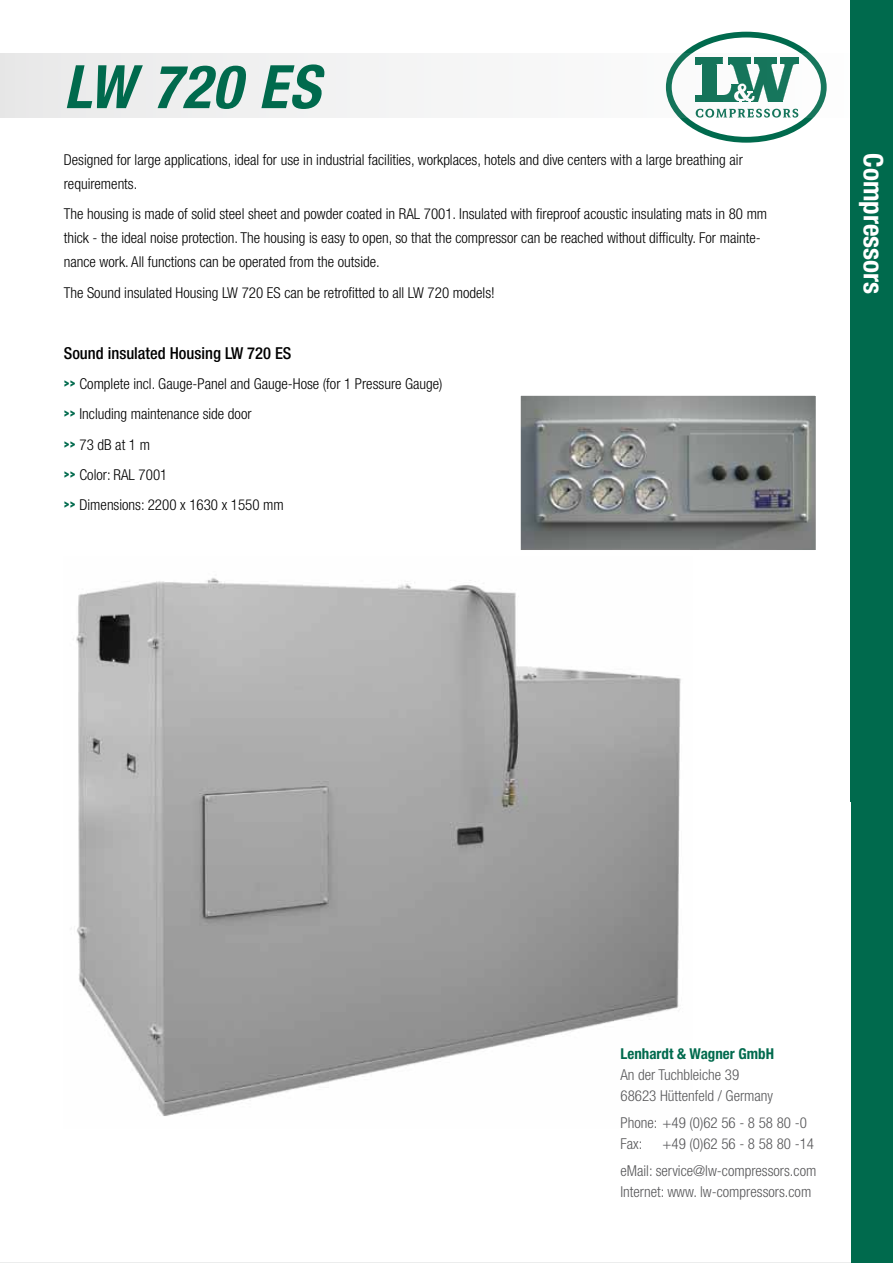
<style>
.page{position:relative;width:893px;height:1263px;background:#fff}
.page>*{position:absolute;margin:0;border:0;box-sizing:border-box;transform-origin:0 0}
.t1{font:italic 700 condensed 60px "Helvetica Neue";letter-spacing:.025em;color:#006a4d}
.t2{font:700 condensed 27px "Helvetica Neue";color:#fff}
.t3{font:500 condensed 16.5px "Helvetica Neue";color:#000}
.t4{font:300 condensed 15px/30.3px "Helvetica Neue";color:#000}
.t5{font:300 condensed 15px/21px "Helvetica Neue";color:#58585a}
.t6{font:700 condensed 15px "Helvetica Neue";color:#006a4d}
.s1{font-family:"Showcard Gothic";font-weight:400;font-stretch:normal;color:#006a4d}
</style>
<div class="page">
<svg style="left:664px;top:30px;width:164px;height:114px"></svg>
<svg style="left:669px;top:35px;width:155px;height:105px"></svg>
<div style="left:666px;top:32px;width:161px;height:111px;border:6px solid #006a4d;border-radius:50%"></div>
<svg style="left:0;top:54px;width:828px;height:64px"></svg>
<div style="left:850px;top:0;width:43px;height:1263px;background:#006a4d"></div>
<img style="left:76px;top:578px;width:605px;height:538px">
<img style="left:522px;top:397px;width:293px;height:152px">
<div style="left:515px;top:390px;width:307px;height:166px;border:6px solid #fff"></div>
<h1 class="t1" style="left:64px;top:50px;width:258px">LW 720 ES</h1>
<p class="t4" style="left:64px;top:148px;width:681px;line-height:24px">Designed for large applications, ideal for use in industrial facilities, workplaces, hotels and dive centers with a large breathing air requirements.</p>
<p class="t4" style="left:64px;top:202px;width:705px;line-height:24px">The housing is made of solid steel sheet and powder coated in RAL 7001. Insulated with fireproof acoustic insulating mats in 80 mm thick - the ideal noise protection. The housing is easy to open, so that the compressor can be reached without difficulty. For mainte&shy;nance work. All functions can be operated from the outside.</p>
<p class="t4" style="left:64px;top:277px;width:432px">The Sound insulated Housing LW 720 ES can be retrofitted to all LW 720 models!</p>
<p class="t3" style="left:64px;top:343px;width:229px">Sound insulated Housing LW 720 ES</p>
<p class="t4" style="left:64px;top:368px;width:380px"><span class="s1">&gt;&gt;</span> Complete incl. Gauge-Panel and Gauge-Hose (for 1 Pressure Gauge) <span class="s1">&gt;&gt;</span> Including maintenance side door<br><span class="s1">&gt;&gt;</span> 73 dB at 1 m<br><span class="s1">&gt;&gt;</span> Color: RAL 7001<br><span class="s1">&gt;&gt;</span> Dimensions: 2200 x 1630 x 1550 mm</p>
<h2 class="t2" style="left:890px;top:153px;width:142px;rotate:90deg">Compressors</h2>
<p class="t6" style="left:620px;top:1044px;width:155px">Lenhardt &amp; Wagner GmbH</p>
<p class="t5" style="left:620px;top:1064px;width:154px">An der Tuchbleiche 39<br>68623 Hüttenfeld / Germany</p>
<p class="t5" style="left:620px;top:1112px;width:188px">Phone: +49 (0)62 56 - 8 58 80 -0<br>Fax:</p>
<p class="t5" style="left:620px;top:1130px;width:197px;line-height:27px;text-align:right">+49 (0)62 56 - 8 58 80 -14<br>eMail: service@lw-compressors.com</p>
<p class="t5" style="left:620px;top:1181px;width:192px">Internet: www. lw-compressors.com</p>
</div>
